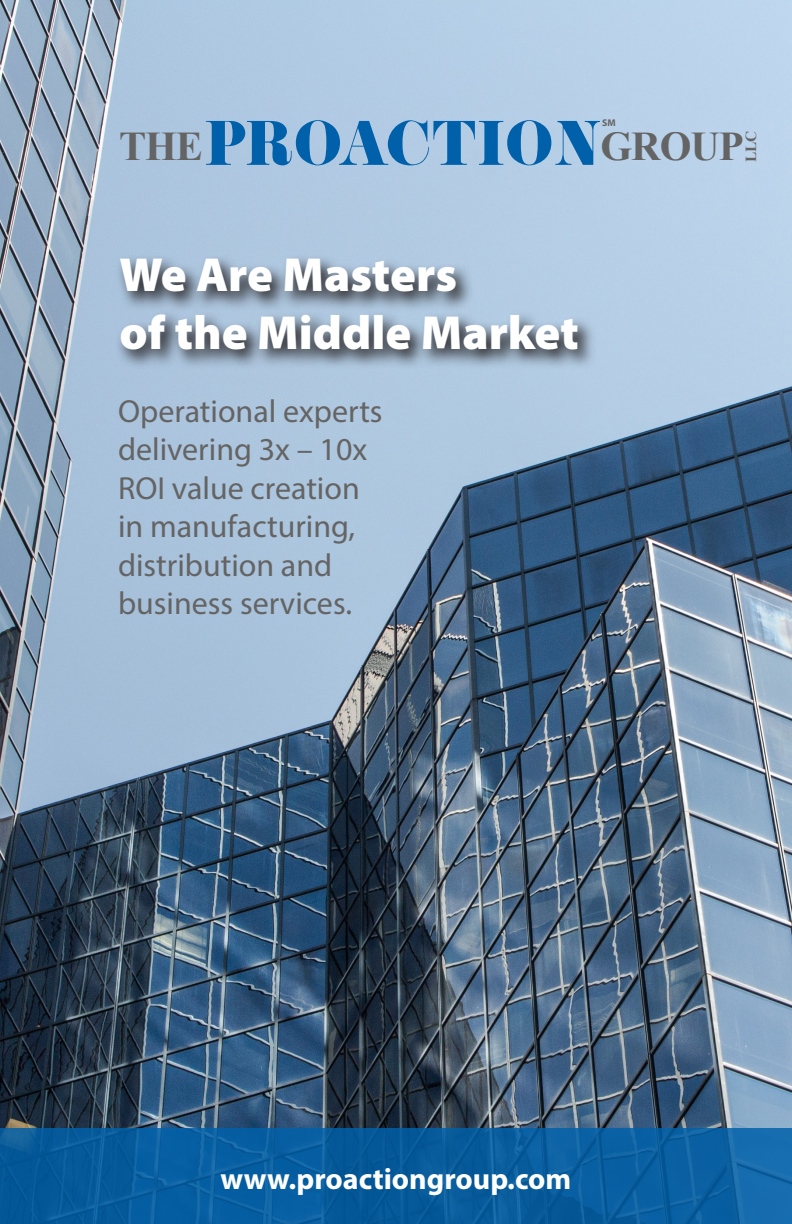
<style>
.page{position:relative;width:792px;height:1224px;background:#fff}
.page>*{position:absolute;margin:0;border:0;box-sizing:border-box;transform-origin:0 0}
.t1{font:65.8px "Didoni URWD";letter-spacing:-.005em;color:#0061aa}
.t2{font:900 48px/57.6px "Myriad Pro";color:#fff}
.t3{font:700 40.8px "Times New Roman";letter-spacing:-.025em;color:#656464}
.t4{font:32px/38.4px "Myriad Pro";color:#656464}
.t5{font:700 30px "Myriad Pro";color:#fff}
.t6{font:700 15.4px "Times New Roman";color:#656464}
.t7{font:700 9.8px "Myriad Pro";color:#656464}
</style>
<div class="page">
<img style="left:0;top:0;width:792px;height:1129px">
<svg style="left:0;top:1129px;width:792px;height:95px;background:#085d9e"></svg>
<svg style="left:116px;top:254px;width:481px;height:115px;background:#8d9fb1"></svg>
<p class="t7" style="left:602px;top:116px;width:15px">SM</p>
<p class="t1" style="left:205px;top:104px;width:396px">PROACTION</p>
<p class="t3" style="left:119px;top:118px;width:86px">THE</p>
<p class="t3" style="left:601px;top:118px;width:145px">GROUP</p>
<p class="t6" style="left:740px;top:162px;width:32px;rotate:-90deg">LLC</p>
<p class="t2" style="left:120px;top:244px;width:461px">We Are Masters<br>of the Middle Market</p>
<p class="t4" style="left:118px;top:392px;width:266px">Operational experts delivering 3x – 10x<br>ROI value creation in manufacturing, distribution and business services.</p>
<p class="t5" style="left:221px;top:1159px;width:352px">www.proactiongroup.com</p>
</div>
